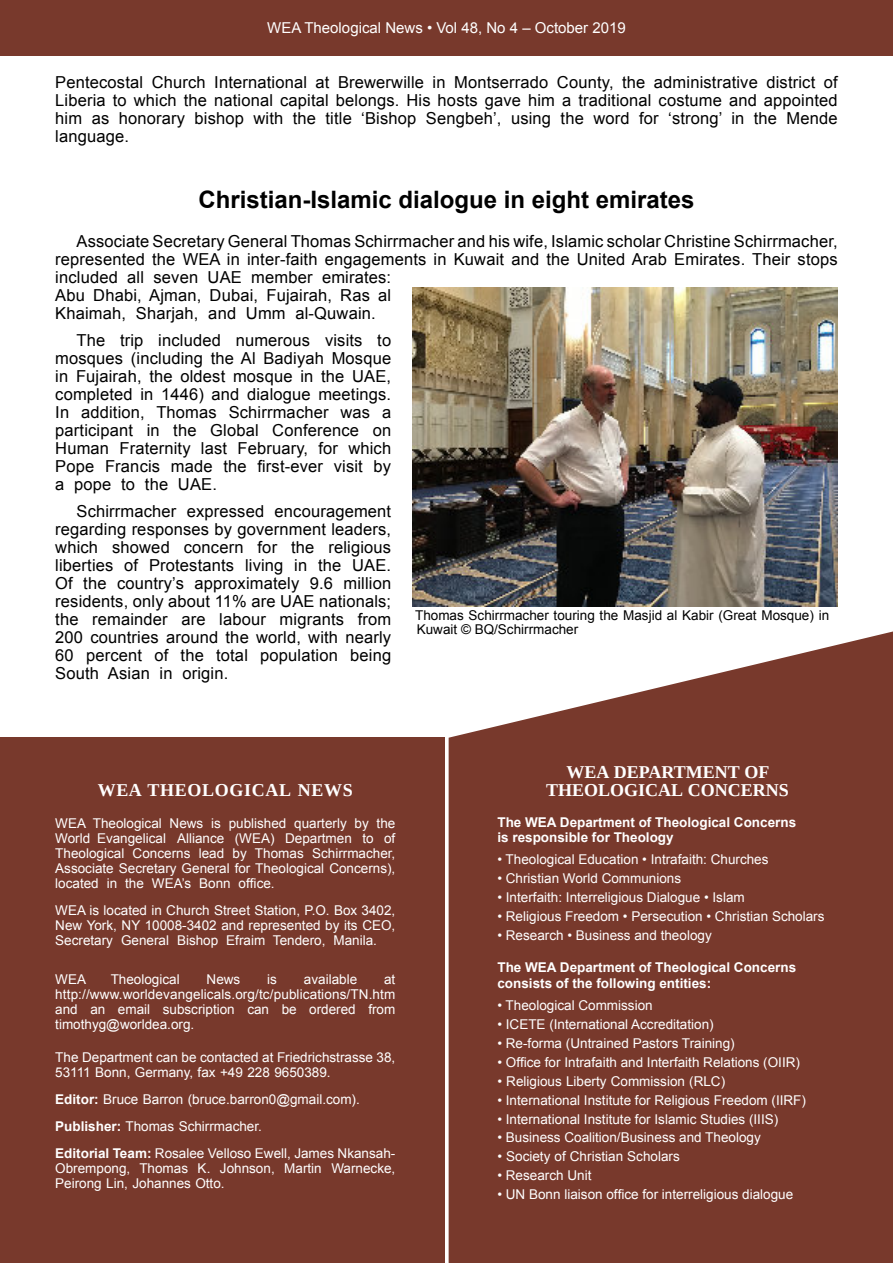
<style>
.page{position:relative;width:893px;height:1263px;background:#fff}
.page>*{position:absolute;margin:0;border:0;box-sizing:border-box;transform-origin:0 0}
.t1{font:700 24px "Arial";color:#000}
.t2{font:700 18px/18px "Tinos";color:#fff;text-align:center}
.t3{font:700 18px "Tinos";letter-spacing:.035em;color:#fff}
.t4{font:16.5px/18px "Arial";letter-spacing:.01em;color:#000;text-align:justify}
.t5{font:15px "Arial";color:#fff}
.t6{font:13.5px/15px "Arial";color:#fff;text-align:justify}
.t7{font:700 13.5px/15px "Arial";color:#fff}
.t8{font:13.5px/14px "Arial";color:#000}
.s1{font-weight:700}
</style>
<div class="page">
<div style="left:0;top:0;width:893px;height:55px;background:#78392c"></div>
<div style="left:0;top:738px;width:444px;height:525px;background:#78392c"></div>
<svg style="left:449px;top:631px;width:444px;height:632px;background:#83493d"></svg>
<img style="left:412px;top:287px;width:426px;height:319px">
<p class="t5" style="left:267px;top:22px;width:360px">WEA Theological News • Vol 48, No 4 – October 2019</p>
<p class="t4" style="left:55px;top:75px;width:784px">Pentecostal Church International at Brewerwille in Montserrado County, the administrative district of Liberia to which the national capital belongs. His hosts gave him a traditional costume and appointed him as honorary bishop with the title ‘Bishop Sengbeh’, using the word for ‘strong’ in the Mende language.</p>
<h1 class="t1" style="left:198px;top:191px;width:498px">Christian-Islamic dialogue in eight emirates</h1>
<p class="t4" style="left:55px;top:234px;width:784px;text-align:left;text-indent:21px">Associate Secretary General Thomas Schirrmacher and his wife, Islamic scholar Christine Schirrmacher, represented the WEA in inter-faith engagements in Kuwait and the United Arab Emirates. Their stops included all seven UAE member emirates:<br>Abu Dhabi, Ajman, Dubai, Fujairah, Ras al<br>Khaimah, Sharjah, and Umm al-Quwain.</p>
<p class="t4" style="left:55px;top:333px;width:337px;text-indent:21px">The trip included numerous visits to mosques (including the Al Badiyah Mosque in Fujairah, the oldest mosque in the UAE, completed in 1446) and dialogue meetings.<br>In addition, Thomas Schirrmacher was a participant in the Global Conference on Human Fraternity last February, for which Pope Francis made the first-ever visit by a pope to the UAE.</p>
<p class="t4" style="left:55px;top:504px;width:337px;text-indent:21px">Schirrmacher expressed encouragement regarding responses by government leaders, which showed concern for the religious liberties of Protestants living in the UAE.<br>Of the country’s approximately 9.6 million residents, only about 11% are UAE nationals; the remainder are labour migrants from 200 countries around the world, with nearly 60 percent of the total population being South Asian in origin.</p>
<p class="t8" style="left:415px;top:609px;width:416px">Thomas Schirrmacher touring the Masjid al Kabir (Great Mosque) in<br>Kuwait © BQ/Schirrmacher</p>
<h2 class="t3" style="left:98px;top:784px;width:256px">WEA THEOLOGICAL NEWS</h2>
<p class="t6" style="left:55px;top:816px;width:342px">WEA Theological News is published quarterly by the World Evangelical Alliance (WEA) Departmen to of Theological Concerns lead by Thomas Schirrmacher, Associate Secretary General for Theological Concerns), located in the WEA’s Bonn office.</p>
<p class="t6" style="left:55px;top:903px;width:342px">WEA is located in Church Street Station, P.O. Box 3402, New York, NY 10008-3402 and represented by its CEO, Secretary General Bishop Efraim Tendero, Manila.</p>
<p class="t6" style="left:55px;top:972px;width:32px">WEA</p>
<p class="t6" style="left:111px;top:972px;width:71px">Theological</p>
<p class="t6" style="left:207px;top:972px;width:35px">News</p>
<p class="t6" style="left:267px;top:972px;width:11px">is</p>
<p class="t6" style="left:304px;top:972px;width:55px">available</p>
<p class="t6" style="left:55px;top:972px;width:342px;text-indent:329px">at http://www.worldevangelicals.org/tc/publications/TN.htm and an email subscription can be ordered from timothyg@worldea.org.</p>
<p class="t6" style="left:55px;top:1050px;width:342px">The Department can be contacted at Friedrichstrasse 38,<br>53111 Bonn, Germany, fax +49 228 9650389.</p>
<p class="t6" style="left:55px;top:1086px;width:342px;line-height:27px;text-align:left"><span class="s1">Editor:</span> Bruce Barron (bruce.barron0@gmail.com).<br><span class="s1">Publisher:</span> Thomas Schirrmacher.<br><span class="s1">Editorial Team:</span> Rosalee Velloso Ewell, James Nkansah-</p>
<p class="t6" style="left:55px;top:1161px;width:342px">Obrempong, Thomas K. Johnson, Martin Warnecke,<br>Peirong Lin, Johannes Otto.</p>
<h2 class="t2" style="left:546px;top:765px;width:244px">WEA DEPARTMENT OF<br>THEOLOGICAL CONCERNS</h2>
<p class="t7" style="left:497px;top:816px;width:300px">The WEA Department of Theological Concerns is responsible for Theology</p>
<p class="t6" style="left:497px;top:853px;width:273px">• Theological Education • Intrafaith: Churches</p>
<p class="t6" style="left:497px;top:872px;width:185px">• Christian World Communions</p>
<p class="t6" style="left:497px;top:891px;width:249px">• Interfaith: Interreligious Dialogue • Islam</p>
<p class="t6" style="left:497px;top:910px;width:329px">• Religious Freedom • Persecution • Christian Scholars</p>
<p class="t6" style="left:497px;top:929px;width:216px">• Research • Business and theology</p>
<p class="t7" style="left:497px;top:960px;width:300px;line-height:15.9px">The WEA Department of Theological Concerns consists of the following entities:</p>
<p class="t6" style="left:497px;top:999px;width:157px">• Theological Commission</p>
<p class="t6" style="left:497px;top:1018px;width:218px">• ICETE (International Accreditation)</p>
<p class="t6" style="left:497px;top:1037px;width:239px">• Re-forma (Untrained Pastors Training)</p>
<p class="t6" style="left:497px;top:1056px;width:304px">• Office for Intrafaith and Interfaith Relations (OIIR)</p>
<p class="t6" style="left:497px;top:1075px;width:229px">• Religious Liberty Commission (RLC)</p>
<p class="t6" style="left:497px;top:1094px;width:310px">• International Institute for Religious Freedom (IIRF)</p>
<p class="t6" style="left:497px;top:1112px;width:282px">• International Institute for Islamic Studies (IIIS)</p>
<p class="t6" style="left:497px;top:1131px;width:265px">• Business Coalition/Business and Theology</p>
<p class="t6" style="left:497px;top:1150px;width:184px">• Society of Christian Scholars</p>
<p class="t6" style="left:497px;top:1169px;width:96px">• Research Unit</p>
<p class="t6" style="left:497px;top:1188px;width:297px">• UN Bonn liaison office for interreligious dialogue</p>
</div>
